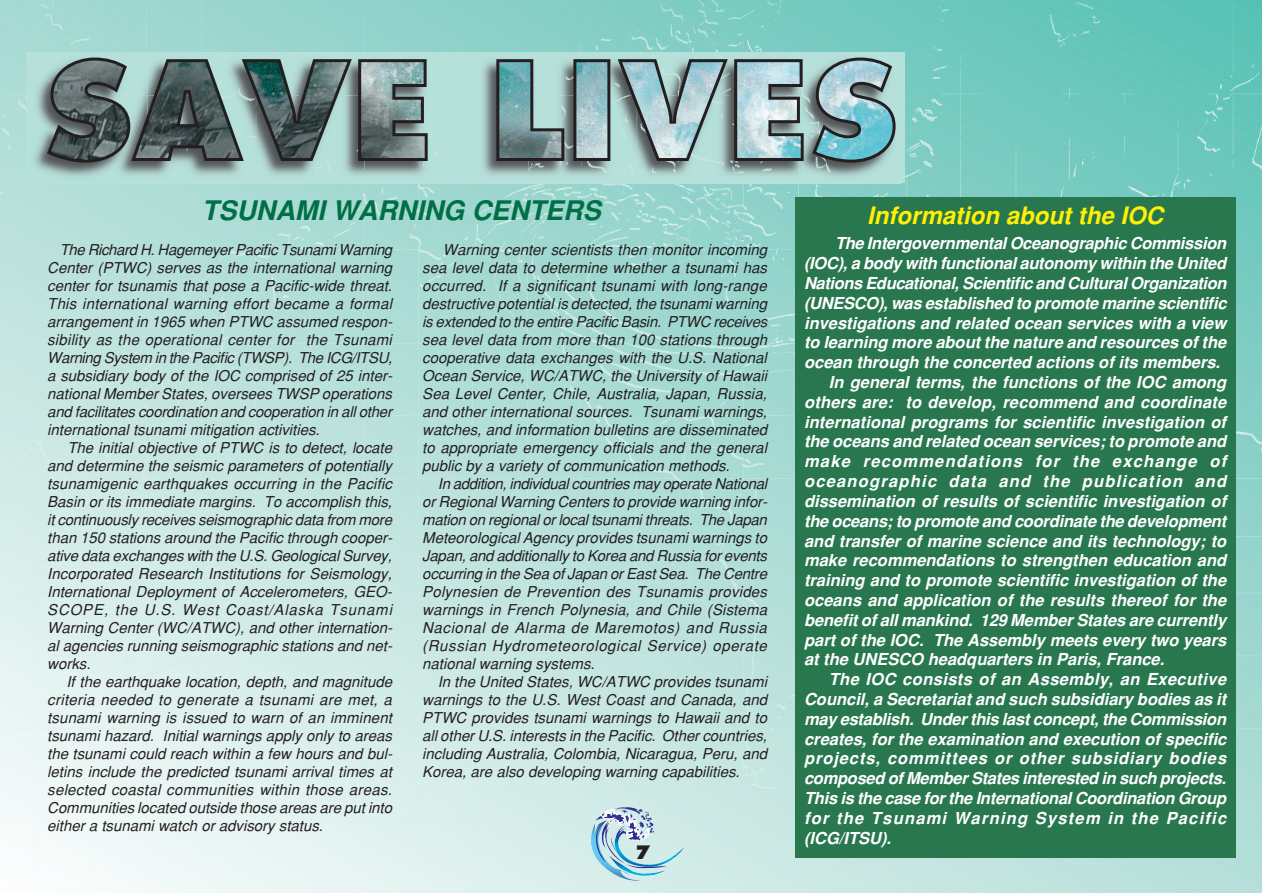
<style>
.page{position:relative;width:1263px;height:893px;background:#fff}
.page>*{position:absolute;margin:0;border:0;box-sizing:border-box;transform-origin:0 0}
.t1{font:700 73.5px "Helvetica";color:#fff}
.t2{font:italic 700 27px "Helvetica";color:#016f45}
.t3{font:italic 700 24px "Helvetica";color:#fff101}
.t4{font:800 18px "Futura";color:#231f20}
.t5{font:italic 700 16.5px "Helvetica";color:#fff}
.t6{font:italic 700 16.5px "Helvetica";letter-spacing:.075em;color:#fff}
.t7{font:italic 700 16.5px "Helvetica";letter-spacing:-.02em;color:#fff}
.t8{font:italic 700 16.5px "Helvetica";letter-spacing:-.025em;color:#fff}
.t9{font:italic 700 16.5px "Helvetica";letter-spacing:.055em;color:#fff}
.t10{font:italic 700 16.5px "Helvetica";letter-spacing:.025em;color:#fff}
.t11{font:italic 15px/18px "Helvetica";color:#231f20;text-align:justify}
</style>
<div class="page">
<img style="left:3px;top:0;width:1258px;height:892px">
<img style="left:27px;top:52px;width:874px;height:131px">
<img style="left:591px;top:868px;width:15px;height:8px">
<svg style="left:591px;top:876px;width:15px;height:5px"></svg>
<img style="left:606px;top:875px;width:59px;height:6px">
<img style="left:606px;top:868px;width:60px;height:7px">
<svg style="left:591px;top:806px;width:93px;height:62px"></svg>
<div style="left:795px;top:197px;width:440px;height:660px;background:#28774f"></div>
<img style="left:13px;top:57px;width:920px;height:116px">
<svg style="left:47px;top:58px;width:849px;height:105px"></svg>
<h2 class="t2" style="left:202px;top:201px;width:400px">TSUNAMI WARNING CENTERS</h2>
<p class="t11" style="left:47px;top:242px;width:347px;text-indent:13px">The Richard H. Hagemeyer Pacific Tsunami Warning Center (PTWC) serves as the international warning center for tsunamis that pose a Pacific-wide threat.<br>This international warning effort became a formal arrangement in 1965 when PTWC assumed respon&shy;sibility as the operational center for the Tsunami Warning System in the Pacific (TWSP). The ICG/ITSU, a subsidiary body of the IOC comprised of 25 inter&shy;national Member States, oversees TWSP operations and facilitates coordination and cooperation in all other international tsunami mitigation activities.</p>
<p class="t11" style="left:47px;top:440px;width:347px;text-indent:20px">The initial objective of PTWC is to detect, locate and determine the seismic parameters of potentially tsunamigenic earthquakes occurring in the Pacific Basin or its immediate margins. To accomplish this, it continuously receives seismographic data from more than 150 stations around the Pacific through cooper&shy;ative data exchanges with the U.S. Geological Survey, Incorporated Research Institutions for Seismology, International Deployment of Accelerometers, GEO-SCOPE, the U.S. West Coast/Alaska Tsunami Warning Center (WC/ATWC), and other internation&shy;al agencies running seismographic stations and net&shy;works.</p>
<p class="t11" style="left:47px;top:674px;width:347px;text-indent:19px">If the earthquake location, depth, and magnitude criteria needed to generate a tsunami are met, a tsunami warning is issued to warn of an imminent tsunami hazard. Initial warnings apply only to areas the tsunami could reach within a few hours and bul&shy;letins include the predicted tsunami arrival times at selected coastal communities within those areas.<br>Communities located outside those areas are put into either a tsunami watch or advisory status.</p>
<p class="t11" style="left:422px;top:242px;width:347px;text-indent:21px">Warning center scientists then monitor incoming sea level data to determine whether a tsunami has occurred. If a significant tsunami with long-range destructive potential is detected, the tsunami warning is extended to the entire Pacific Basin. PTWC receives sea level data from more than 100 stations through cooperative data exchanges with the U.S. National Ocean Service, WC/ATWC, the University of Hawaii Sea Level Center, Chile, Australia, Japan, Russia, and other international sources. Tsunami warnings, watches, and information bulletins are disseminated to appropriate emergency officials and the general public by a variety of communication methods.</p>
<p class="t11" style="left:422px;top:476px;width:347px;text-indent:16px">In addition, individual countries may operate National or Regional Warning Centers to provide warning infor&shy;mation on regional or local tsunami threats. The Japan Meteorological Agency provides tsunami warnings to Japan, and additionally to Korea and Russia for events occurring in the Sea of Japan or East Sea. The Centre Polynesien de Prevention des Tsunamis provides warnings in French Polynesia, and Chile (Sistema Nacional de Alarma de Maremotos) and Russia (Russian Hydrometeorological Service) operate national warning systems.</p>
<p class="t11" style="left:422px;top:674px;width:346px;text-indent:16px">In the United States, WC/ATWC provides tsunami warnings to the U.S. West Coast and Canada, and PTWC provides tsunami warnings to Hawaii and to all other U.S. interests in the Pacific. Other countries, including Australia, Colombia, Nicaragua, Peru, and Korea, are also developing warning capabilities.</p>
<p class="t4" style="left:636px;top:844px;width:16px">7</p>
<h3 class="t3" style="left:867px;top:206px;width:297px">Information about the IOC</h3>
<p class="t5" style="left:835px;top:237px;width:393px">The Intergovernmental Oceanographic Commission</p>
<p class="t5" style="left:804px;top:257px;width:424px">(IOC), a body with functional autonomy within the United</p>
<p class="t8" style="left:804px;top:277px;width:424px">Nations Educational, Scientific and Cultural Organization</p>
<p class="t7" style="left:804px;top:297px;width:424px">(UNESCO), was established to promote marine scientific</p>
<p class="t5" style="left:804px;top:317px;width:424px">investigations and related ocean services with a view</p>
<p class="t5" style="left:804px;top:336px;width:424px">to learning more about the nature and resources of the</p>
<p class="t5" style="left:804px;top:356px;width:418px">ocean through the concerted actions of its members.</p>
<p class="t5" style="left:829px;top:376px;width:399px">In general terms, the functions of the IOC among</p>
<p class="t5" style="left:804px;top:396px;width:424px">others are: to develop, recommend and coordinate</p>
<p class="t5" style="left:804px;top:416px;width:424px">international programs for scientific investigation of</p>
<p class="t5" style="left:804px;top:435px;width:424px">the oceans and related ocean services; to promote and</p>
<p class="t6" style="left:804px;top:455px;width:424px">make recommendations for the exchange of</p>
<p class="t6" style="left:804px;top:475px;width:424px">oceanographic data and the publication and</p>
<p class="t5" style="left:804px;top:495px;width:424px">dissemination of results of scientific investigation of</p>
<p class="t5" style="left:804px;top:515px;width:424px">the oceans; to promote and coordinate the development</p>
<p class="t5" style="left:804px;top:534px;width:424px">and transfer of marine science and its technology; to</p>
<p class="t5" style="left:804px;top:554px;width:424px">make recommendations to strengthen education and</p>
<p class="t5" style="left:804px;top:574px;width:424px">training and to promote scientific investigation of the</p>
<p class="t5" style="left:804px;top:594px;width:424px">oceans and application of the results thereof for the</p>
<p class="t5" style="left:804px;top:614px;width:424px">benefit of all mankind. 129 Member States are currently</p>
<p class="t5" style="left:804px;top:633px;width:424px">part of the IOC. The Assembly meets every two years</p>
<p class="t5" style="left:804px;top:653px;width:362px">at the UNESCO headquarters in Paris, France.</p>
<p class="t10" style="left:829px;top:673px;width:399px">The IOC consists of an Assembly, an Executive</p>
<p class="t5" style="left:804px;top:693px;width:424px">Council, a Secretariat and such subsidiary bodies as it</p>
<p class="t5" style="left:804px;top:713px;width:424px">may establish. Under this last concept, the Commission</p>
<p class="t5" style="left:804px;top:732px;width:424px">creates, for the examination and execution of specific</p>
<p class="t9" style="left:804px;top:752px;width:424px">projects, committees or other subsidiary bodies</p>
<p class="t7" style="left:804px;top:772px;width:424px">composed of Member States interested in such projects.</p>
<p class="t5" style="left:804px;top:792px;width:424px">This is the case for the International Coordination Group</p>
<p class="t6" style="left:804px;top:812px;width:424px">for the Tsunami Warning System in the Pacific</p>
<p class="t5" style="left:804px;top:831px;width:89px">(ICG/ITSU).</p>
<h1 class="t1" style="left:846px;top:251px;width:46px">T</h1>
</div>
